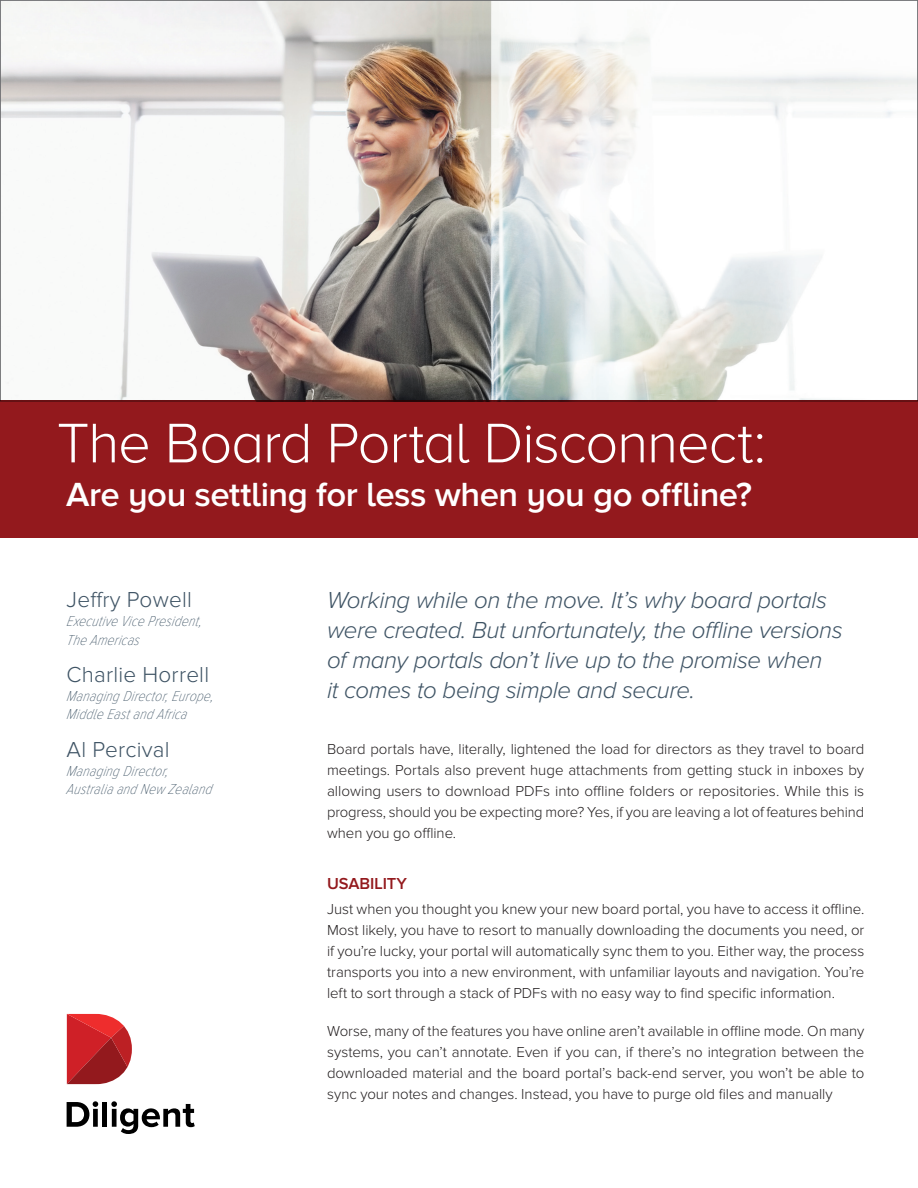
<style>
.page{position:relative;width:918px;height:1188px;background:#fff}
.page>*{position:absolute;margin:0;border:0;box-sizing:border-box;transform-origin:0 0}
.t1{font:300 57.9px "Proxima Nova A";letter-spacing:-.02em;color:#fff}
.t2{font:600 34.65px "Proxima Nova A";letter-spacing:-.015em;color:#fff}
.t3{font:italic 300 24px/30px "Proxima Nova";letter-spacing:-.015em;color:#3e5364}
.t4{font:300 22.5px "Proxima Nova";letter-spacing:.01em;color:#3e5364}
.t5{font:600 16.5px "Proxima Nova A";letter-spacing:-.005em;color:#93191d}
.t6{font:300 15px/21px "Proxima Nova";letter-spacing:-.005em;color:#231f20;text-align:justify}
.t7{font:italic 100 15px/18.8px "Proxima Nova A Cond";letter-spacing:.01em;color:#3e5364}
</style>
<div class="page">
<img style="left:2px;top:2px;width:914px;height:397px">
<svg style="left:67px;top:1101px;width:31px;height:26px"></svg>
<div style="left:102px;top:1102px;width:5px;height:25px;background:#000"></div>
<svg style="left:111px;top:1101px;width:84px;height:33px"></svg>
<svg style="left:67px;top:1014px;width:65px;height:70px;background:#c4393d"></svg>
<div style="left:0;top:400px;width:918px;height:137px;background:#93191d"></div>
<p class="t1" style="left:57px;top:411px;width:711px">The Board Portal Disconnect:</p>
<p class="t2" style="left:66px;top:475px;width:687px">Are you settling for less when you go offline?</p>
<p class="t4" style="left:67px;top:587px;width:127px">Jeffry Powell</p>
<p class="t7" style="left:67px;top:611px;width:137px">Executive Vice President,<br>The Americas</p>
<p class="t4" style="left:67px;top:662px;width:144px">Charlie Horrell</p>
<p class="t7" style="left:67px;top:686px;width:149px">Managing Director, Europe,<br>Middle East and Africa</p>
<p class="t4" style="left:67px;top:736px;width:105px">Al Percival</p>
<p class="t7" style="left:67px;top:761px;width:149px">Managing Director,<br>Australia and New Zealand</p>
<p class="t3" style="left:327px;top:586px;width:517px">Working while on the move. It’s why board portals were created. But unfortunately, the offline versions of many portals don’t live up to the promise when<br>it comes to being simple and secure.</p>
<p class="t6" style="left:327px;top:739px;width:539px">Board portals have, literally, lightened the load for directors as they travel to board meetings. Portals also prevent huge attachments from getting stuck in inboxes by allowing users to download PDFs into offline folders or repositories. While this is progress, should you be expecting more? Yes, if you are leaving a lot of features behind when you go offline.</p>
<p class="t5" style="left:327px;top:874px;width:81px">USABILITY</p>
<p class="t6" style="left:327px;top:899px;width:539px">Just when you thought you knew your new board portal, you have to access it offline.<br>Most likely, you have to resort to manually downloading the documents you need, or if you’re lucky, your portal will automatically sync them to you. Either way, the process transports you into a new environment, with unfamiliar layouts and navigation. You’re left to sort through a stack of PDFs with no easy way to find specific information.</p>
<p class="t6" style="left:327px;top:1021px;width:539px">Worse, many of the features you have online aren’t available in offline mode. On many systems, you can’t annotate. Even if you can, if there’s no integration between the downloaded material and the board portal’s back-end server, you won’t be able to sync your notes and changes. Instead, you have to purge old files and manually</p>
</div>
